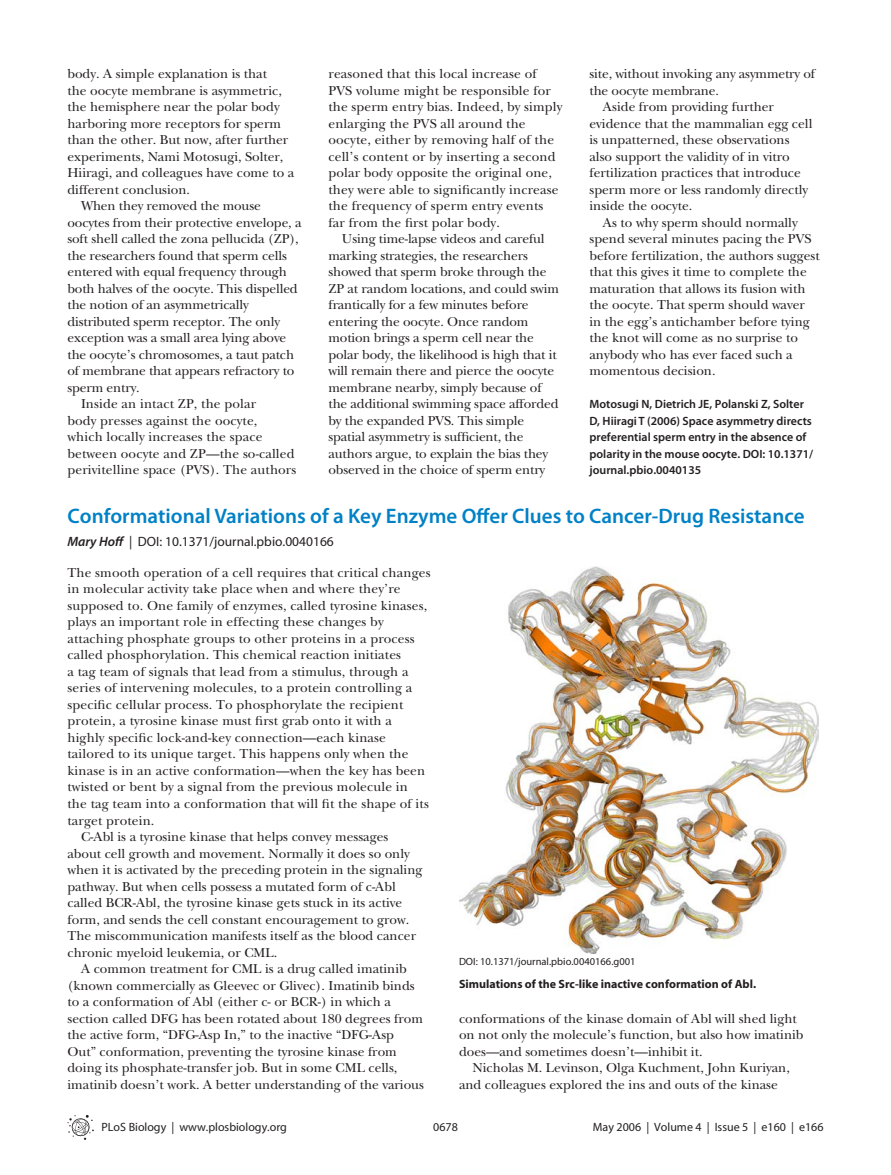
<style>
.page{position:relative;width:891px;height:1175px;background:#fff}
.page>*{position:absolute;margin:0;border:0;box-sizing:border-box;transform-origin:0 0}
.t1{font:600 21px "P Lo S Sans";color:#0081c6}
.t2{font:500 13.5px/16.5px "PLB Iserif";color:#231f20}
.t3{font:13.5px "P Lo S Sans";color:#231f20}
.t4{font:600 12px/16.5px "P Lo S Sans";color:#231f20}
.t5{font:12px "P Lo S Sans";color:#231f20}
.t6{font:700 12px "P Lo S Sans";color:#231f20}
.t7{font:10.5px "P Lo S Sans";color:#231f20}
.s1{font-weight:600;font-style:italic}
</style>
<div class="page">
<svg style="left:68px;top:1115px;width:26px;height:24px"></svg>
<img style="left:459px;top:566px;width:359px;height:387px">
<p class="t2" style="left:68px;top:67px;width:201px">body. A simple explanation is that</p>
<p class="t2" style="left:68px;top:83px;width:216px">the oocyte membrane is asymmetric,</p>
<p class="t2" style="left:68px;top:99px;width:214px">the hemisphere near the polar body</p>
<p class="t2" style="left:68px;top:116px;width:215px">harboring more receptors for sperm</p>
<p class="t2" style="left:68px;top:132px;width:222px">than the other. But now, after further</p>
<p class="t2" style="left:68px;top:149px;width:217px">experiments, Nami Motosugi, Solter,</p>
<p class="t2" style="left:68px;top:165px;width:228px">Hiiragi, and colleagues have come to a</p>
<p class="t2" style="left:68px;top:182px;width:124px">different conclusion.</p>
<p class="t2" style="left:81px;top:198px;width:181px">When they removed the mouse</p>
<p class="t2" style="left:68px;top:215px;width:236px">oocytes from their protective envelope, a</p>
<p class="t2" style="left:68px;top:231px;width:233px">soft shell called the zona pellucida (ZP),</p>
<p class="t2" style="left:68px;top:248px;width:221px">the researchers found that sperm cells</p>
<p class="t2" style="left:68px;top:264px;width:221px">entered with equal frequency through</p>
<p class="t2" style="left:68px;top:281px;width:232px">both halves of the oocyte. This dispelled</p>
<p class="t2" style="left:68px;top:297px;width:183px">the notion of an asymmetrically</p>
<p class="t2" style="left:68px;top:314px;width:214px">distributed sperm receptor. The only</p>
<p class="t2" style="left:68px;top:330px;width:220px">exception was a small area lying above</p>
<p class="t2" style="left:68px;top:347px;width:228px">the oocyte’s chromosomes, a taut patch</p>
<p class="t2" style="left:68px;top:363px;width:228px">of membrane that appears refractory to</p>
<p class="t2" style="left:68px;top:380px;width:74px">sperm entry.</p>
<p class="t2" style="left:81px;top:396px;width:177px">Inside an intact ZP, the polar</p>
<p class="t2" style="left:68px;top:413px;width:191px">body presses against the oocyte,</p>
<p class="t2" style="left:68px;top:429px;width:196px">which locally increases the space</p>
<p class="t2" style="left:68px;top:446px;width:229px">between oocyte and ZP—the so-called</p>
<p class="t2" style="left:68px;top:462px;width:230px">perivitelline space (PVS). The authors</p>
<p class="t2" style="left:328px;top:66px;width:236px">reasoned that this local increase of PVS volume might be responsible for the sperm entry bias. Indeed, by simply enlarging the PVS all around the oocyte, either by removing half of the cell’s content or by inserting a second polar body opposite the original one, they were able to significantly increase the frequency of sperm entry events far from the first polar body.</p>
<p class="t2" style="left:328px;top:231px;width:232px;text-indent:14px">Using time-lapse videos and careful marking strategies, the researchers showed that sperm broke through the ZP at random locations, and could swim frantically for a few minutes before entering the oocyte. Once random motion brings a sperm cell near the polar body, the likelihood is high that it will remain there and pierce the oocyte membrane nearby, simply because of the additional swimming space afforded by the expanded PVS. This simple spatial asymmetry is sufficient, the authors argue, to explain the bias they observed in the choice of sperm entry</p>
<p class="t2" style="left:589px;top:66px;width:227px">site, without invoking any asymmetry of</p>
<p class="t2" style="left:589px;top:83px;width:131px">the oocyte membrane.</p>
<p class="t2" style="left:603px;top:99px;width:172px">Aside from providing further</p>
<p class="t2" style="left:589px;top:116px;width:225px">evidence that the mammalian egg cell</p>
<p class="t2" style="left:589px;top:132px;width:202px">is unpatterned, these observations</p>
<p class="t2" style="left:589px;top:149px;width:202px">also support the validity of in vitro</p>
<p class="t2" style="left:589px;top:165px;width:213px">fertilization practices that introduce</p>
<p class="t2" style="left:589px;top:182px;width:220px">sperm more or less randomly directly</p>
<p class="t2" style="left:589px;top:198px;width:104px">inside the oocyte.</p>
<p class="t2" style="left:603px;top:215px;width:196px">As to why sperm should normally</p>
<p class="t2" style="left:589px;top:231px;width:223px">spend several minutes pacing the PVS</p>
<p class="t2" style="left:589px;top:248px;width:232px">before fertilization, the authors suggest</p>
<p class="t2" style="left:589px;top:264px;width:219px">that this gives it time to complete the</p>
<p class="t2" style="left:589px;top:281px;width:217px">maturation that allows its fusion with</p>
<p class="t2" style="left:589px;top:297px;width:217px">the oocyte. That sperm should waver</p>
<p class="t2" style="left:589px;top:314px;width:222px">in the egg’s antichamber before tying</p>
<p class="t2" style="left:589px;top:330px;width:210px">the knot will come as no surprise to</p>
<p class="t2" style="left:589px;top:347px;width:205px">anybody who has ever faced such a</p>
<p class="t2" style="left:589px;top:363px;width:128px">momentous decision.</p>
<p class="t4" style="left:590px;top:397px;width:225px">Motosugi N, Dietrich JE, Polanski Z, Solter D, Hiiragi T (2006) Space asymmetry directs preferential sperm entry in the absence of polarity in the mouse oocyte. DOI: 10.1371/ journal.pbio.0040135</p>
<h1 class="t1" style="left:68px;top:508px;width:739px">Conformational Variations of a Key Enzyme Offer Clues to Cancer-Drug Resistance</h1>
<p class="t3" style="left:68px;top:533px;width:268px"><span class="s1">Mary Hoff</span> | DOI: 10.1371/journal.pbio.0040166</p>
<p class="t2" style="left:68px;top:565px;width:365px">The smooth operation of a cell requires that critical changes</p>
<p class="t2" style="left:68px;top:581px;width:335px">in molecular activity take place when and where they’re</p>
<p class="t2" style="left:68px;top:598px;width:361px">supposed to. One family of enzymes, called tyrosine kinases,</p>
<p class="t2" style="left:68px;top:614px;width:318px">plays an important role in effecting these changes by</p>
<p class="t2" style="left:68px;top:631px;width:349px">attaching phosphate groups to other proteins in a process</p>
<p class="t2" style="left:68px;top:647px;width:335px">called phosphorylation. This chemical reaction initiates</p>
<p class="t2" style="left:68px;top:664px;width:343px">a tag team of signals that lead from a stimulus, through a</p>
<p class="t2" style="left:68px;top:680px;width:346px">series of intervening molecules, to a protein controlling a</p>
<p class="t2" style="left:68px;top:697px;width:338px">specific cellular process. To phosphorylate the recipient</p>
<p class="t2" style="left:68px;top:713px;width:326px">protein, a tyrosine kinase must first grab onto it with a</p>
<p class="t2" style="left:68px;top:730px;width:320px">highly specific lock-and-key connection—each kinase</p>
<p class="t2" style="left:68px;top:746px;width:343px">tailored to its unique target. This happens only when the</p>
<p class="t2" style="left:68px;top:763px;width:359px">kinase is in an active conformation—when the key has been</p>
<p class="t2" style="left:68px;top:779px;width:342px">twisted or bent by a signal from the previous molecule in</p>
<p class="t2" style="left:68px;top:796px;width:363px">the tag team into a conformation that will fit the shape of its</p>
<p class="t2" style="left:68px;top:812px;width:88px">target protein.</p>
<p class="t2" style="left:81px;top:829px;width:309px">C-Abl is a tyrosine kinase that helps convey messages</p>
<p class="t2" style="left:68px;top:845px;width:344px">about cell growth and movement. Normally it does so only</p>
<p class="t2" style="left:68px;top:862px;width:357px">when it is activated by the preceding protein in the signaling</p>
<p class="t2" style="left:68px;top:878px;width:330px">pathway. But when cells possess a mutated form of c-Abl</p>
<p class="t2" style="left:68px;top:895px;width:336px">called BCR-Abl, the tyrosine kinase gets stuck in its active</p>
<p class="t2" style="left:68px;top:911px;width:343px">form, and sends the cell constant encouragement to grow.</p>
<p class="t2" style="left:68px;top:928px;width:350px">The miscommunication manifests itself as the blood cancer</p>
<p class="t2" style="left:68px;top:944px;width:211px">chronic myeloid leukemia, or CML.</p>
<p class="t2" style="left:81px;top:961px;width:327px">A common treatment for CML is a drug called imatinib</p>
<p class="t2" style="left:68px;top:977px;width:349px">(known commercially as Gleevec or Glivec). Imatinib binds</p>
<p class="t2" style="left:68px;top:994px;width:325px">to a conformation of Abl (either c- or BCR-) in which a</p>
<p class="t2" style="left:68px;top:1010px;width:357px">section called DFG has been rotated about 180 degrees from</p>
<p class="t2" style="left:68px;top:1027px;width:328px">the active form, “DFG-Asp In,” to the inactive “DFG-Asp</p>
<p class="t2" style="left:68px;top:1043px;width:331px">Out” conformation, preventing the tyrosine kinase from</p>
<p class="t2" style="left:68px;top:1060px;width:331px">doing its phosphate-transfer job. But in some CML cells,</p>
<p class="t2" style="left:68px;top:1076px;width:358px">imatinib doesn’t work. A better understanding of the various</p>
<p class="t7" style="left:459px;top:955px;width:178px">DOI: 10.1371/journal.pbio.0040166.g001</p>
<p class="t6" style="left:459px;top:979px;width:299px">Simulations of the Src-like inactive conformation of Abl.</p>
<p class="t2" style="left:459px;top:1010px;width:346px">conformations of the kinase domain of Abl will shed light on not only the molecule’s function, but also how imatinib does—and sometimes doesn’t—inhibit it.</p>
<p class="t2" style="left:459px;top:1060px;width:332px;text-indent:14px">Nicholas M. Levinson, Olga Kuchment, John Kuriyan, and colleagues explored the ins and outs of the kinase</p>
<p class="t5" style="left:102px;top:1119px;width:187px">PLoS Biology | www.plosbiology.org</p>
<p class="t5" style="left:433px;top:1119px;width:26px">0678</p>
<p class="t5" style="left:593px;top:1119px;width:232px">May 2006 | Volume 4 | Issue 5 | e160 | e166</p>
</div>
